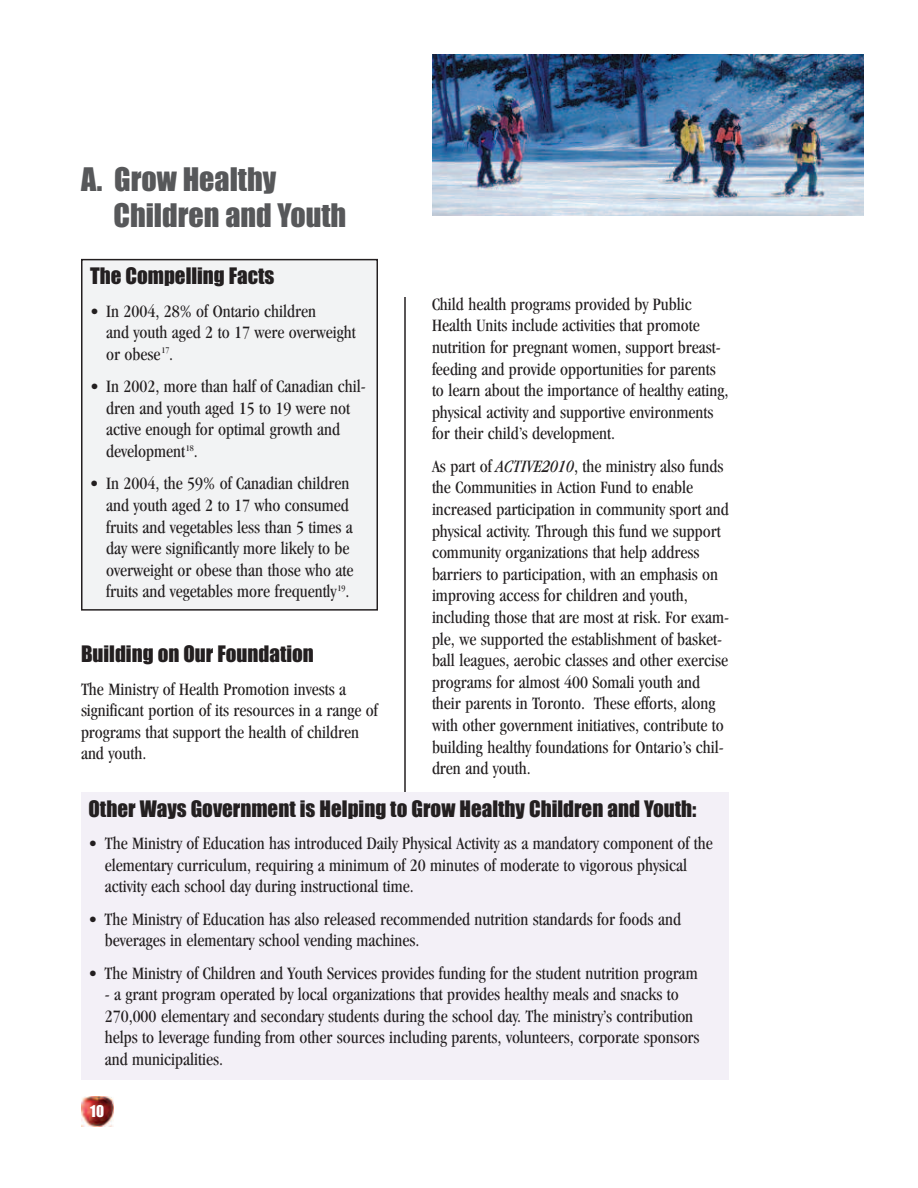
<style>
.page{position:relative;width:918px;height:1188px;background:#fff}
.page>*{position:absolute;margin:0;border:0;box-sizing:border-box;transform-origin:0 0}
.t1{font:30px/36px "Impact";color:#57585a}
.t2{font:21px "Impact";color:#231f20}
.t3{font:condensed 18px/21.6px "Garamond";color:#231f20}
.t4{font:15px "Impact";color:#fff}
.s1{font-style:italic}
</style>
<div class="page">
<svg style="left:81px;top:1126px;width:32px;height:1px"></svg>
<img style="left:81px;top:1096px;width:32px;height:30px">
<hr style="left:404px;top:297px;width:2px;height:783px;background:#231f20">
<img style="left:432px;top:54px;width:432px;height:162px">
<div style="left:82px;top:260px;width:294px;height:349px;background:#f2f3f4"></div>
<div style="left:81px;top:259px;width:297px;height:352px;border:2px solid #231f20"></div>
<div style="left:81px;top:793px;width:648px;height:287px;background:#f3f0f7"></div>
<h1 class="t1" style="left:113px;top:163px;width:234px;text-indent:-32px">A. Grow Healthy<br>Children and Youth</h1>
<p class="t2" style="left:90px;top:265px;width:186px">The Compelling Facts</p>
<p class="t3" style="left:106px;top:301px;width:251px;text-indent:-16px">• In 2004, 28% of Ontario children<br>and youth aged 2 to 17 were overweight or obese<sup>17</sup>.</p>
<p class="t3" style="left:106px;top:377px;width:261px;text-indent:-16px">• In 2002, more than half of Canadian chil&shy;dren and youth aged 15 to 19 were not active enough for optimal growth and development<sup>18</sup>.</p>
<p class="t3" style="left:106px;top:474px;width:249px;text-indent:-16px">• In 2004, the 59% of Canadian children and youth aged 2 to 17 who consumed fruits and vegetables less than 5 times a day were significantly more likely to be overweight or obese than those who ate fruits and vegetables more frequently<sup>19</sup>.</p>
<p class="t2" style="left:81px;top:643px;width:234px">Building on Our Foundation</p>
<p class="t3" style="left:81px;top:679px;width:298px">The Ministry of Health Promotion invests a significant portion of its resources in a range of programs that support the health of children and youth.</p>
<p class="t3" style="left:432px;top:295px;width:298px">Child health programs provided by Public Health Units include activities that promote nutrition for pregnant women, support breast&shy;feeding and provide opportunities for parents to learn about the importance of healthy eating, physical activity and supportive environments for their child’s development.</p>
<p class="t3" style="left:432px;top:457px;width:299px">As part of <span class="s1">ACTIVE2010</span>, the ministry also funds the Communities in Action Fund to enable increased participation in community sport and physical activity. Through this fund we support community organizations that help address barriers to participation, with an emphasis on improving access for children and youth, including those that are most at risk. For exam&shy;ple, we supported the establishment of basket&shy;ball leagues, aerobic classes and other exercise programs for almost 400 Somali youth and their parents in Toronto. These efforts, along with other government initiatives, contribute to building healthy foundations for Ontario’s chil&shy;dren and youth.</p>
<p class="t2" style="left:88px;top:797px;width:609px">Other Ways Government is Helping to Grow Healthy Children and Youth:</p>
<p class="t3" style="left:105px;top:834px;width:610px;text-indent:-16px">• The Ministry of Education has introduced Daily Physical Activity as a mandatory component of the elementary curriculum, requiring a minimum of 20 minutes of moderate to vigorous physical activity each school day during instructional time.</p>
<p class="t3" style="left:105px;top:909px;width:578px;text-indent:-16px">• The Ministry of Education has also released recommended nutrition standards for foods and beverages in elementary school vending machines.</p>
<p class="t3" style="left:88px;top:963px;width:611px">• The Ministry of Children and Youth Services provides funding for the student nutrition program</p>
<p class="t3" style="left:105px;top:985px;width:596px">- a grant program operated by local organizations that provides healthy meals and snacks to 270,000 elementary and secondary students during the school day. The ministry’s contribution helps to leverage funding from other sources including parents, volunteers, corporate sponsors and municipalities.</p>
<p class="t4" style="left:90px;top:1103px;width:15px">10</p>
</div>
